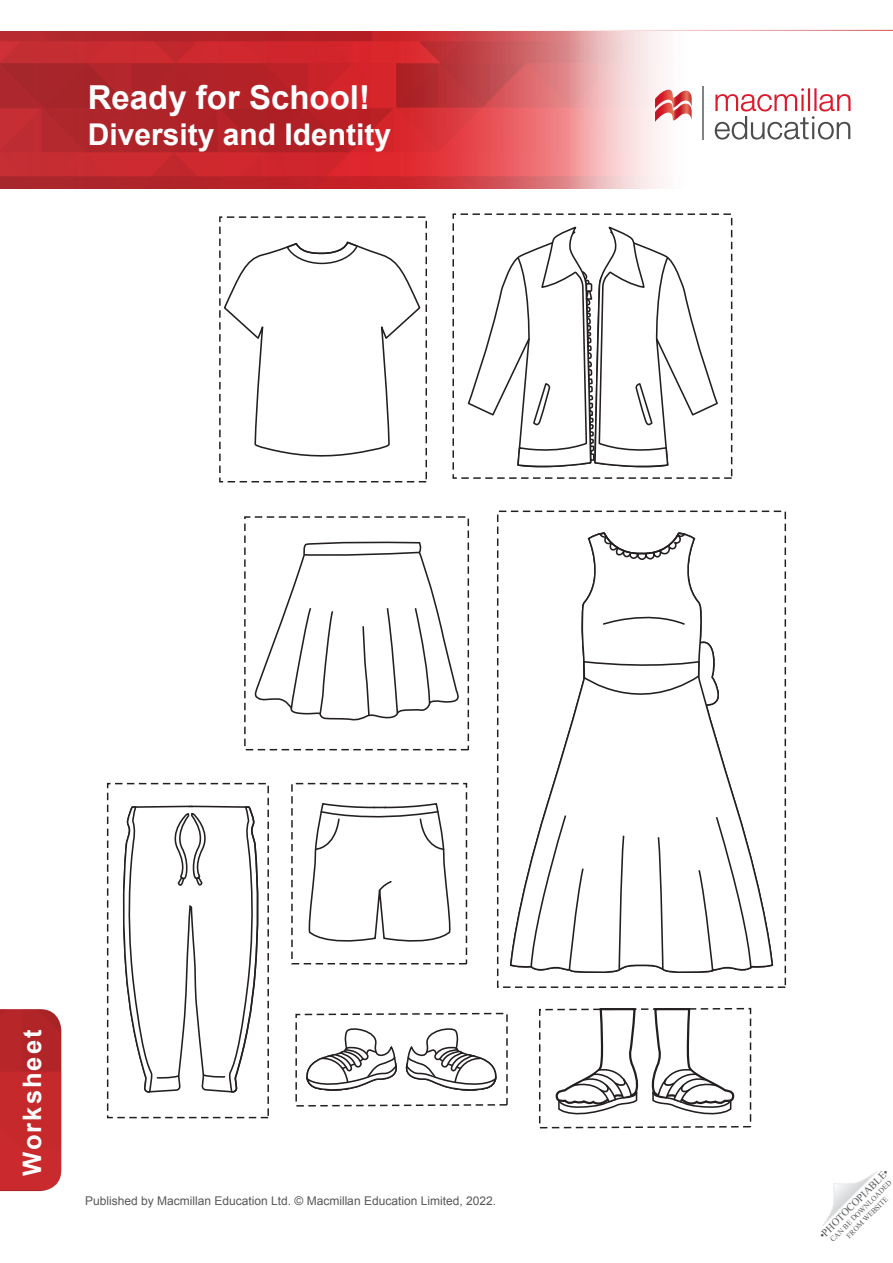
<style>
.page{position:relative;width:893px;height:1263px;background:#fff}
.page>*{position:absolute;margin:0;border:0;box-sizing:border-box;transform-origin:0 0}
.Activity{font:700 33px "Arial";color:#fff}
.Activity_Title{font:700 30px "Arial";color:#fff}
.t1{font:700 25.5px "Arial";letter-spacing:.08em;color:#fff}
.t2{font:12px "Arial";color:#57585a}
.t3{font:10.5px "Times New Roman";color:#57585a}
.t4{font:7.5px/9px "Times New Roman";color:#57585a;text-align:center}
</style>
<div class="page">
<img style="left:0;top:31px;width:566px;height:157px">
<svg style="left:566px;top:29px;width:327px;height:160px"></svg>
<hr style="left:0;top:30px;width:893px;height:1px;background:#cb2b2e">
<svg style="left:822px;top:1171px;width:55px;height:55px"></svg>
<svg style="left:655px;top:89px;width:37px;height:34px"></svg>
<hr style="left:703px;top:86px;width:1px;height:54px;background:#808285">
<svg style="left:715px;top:88px;width:135px;height:52px"></svg>
<img style="left:0;top:1009px;width:61px;height:182px">
<svg style="left:510px;top:715px;width:264px;height:258px"></svg>
<svg style="left:529px;top:814px;width:56px;height:157px"></svg>
<svg style="left:618px;top:834px;width:7px;height:137px"></svg>
<svg style="left:697px;top:815px;width:56px;height:158px"></svg>
<svg style="left:657px;top:835px;width:7px;height:136px"></svg>
<svg style="left:467px;top:227px;width:253px;height:488px"></svg>
<div style="left:452px;top:213px;width:280px;height:266px;border:1px dashed #231f20"></div>
<svg style="left:223px;top:241px;width:198px;height:216px"></svg>
<div style="left:219px;top:216px;width:208px;height:266px;border:1px dashed #231f20"></div>
<svg style="left:255px;top:541px;width:204px;height:179px"></svg>
<div style="left:244px;top:516px;width:225px;height:234px;border:1px dashed #231f20"></div>
<svg style="left:122px;top:805px;width:137px;height:288px"></svg>
<div style="left:107px;top:783px;width:162px;height:335px;border:1px dashed #231f20"></div>
<svg style="left:295px;top:1012px;width:213px;height:95px"></svg>
<svg style="left:539px;top:1007px;width:213px;height:122px"></svg>
<svg style="left:308px;top:804px;width:143px;height:138px"></svg>
<div style="left:291px;top:783px;width:176px;height:181px;border:1px dashed #231f20"></div>
<p class="Activity" style="left:88px;top:76px;width:284px">Ready for School!</p>
<p class="Activity_Title" style="left:88px;top:115px;width:305px">Diversity and Identity</p>
<h3 class="t1" style="left:15px;top:1176px;width:148px;rotate:-90deg">Worksheet</h3>
<p class="t2" style="left:85px;top:1193px;width:413px">Published by Macmillan Education Ltd. © Macmillan Education Limited, 2022.</p>
<p class="t3" style="left:816px;top:1232px;width:95px;rotate:-45deg">•PHOTOCOPIABLE•</p>
<p class="t4" style="left:828px;top:1237px;width:85px;rotate:-45deg">CAN BE DOWNLOADED<br>FROM WEBSITE</p>
</div>
